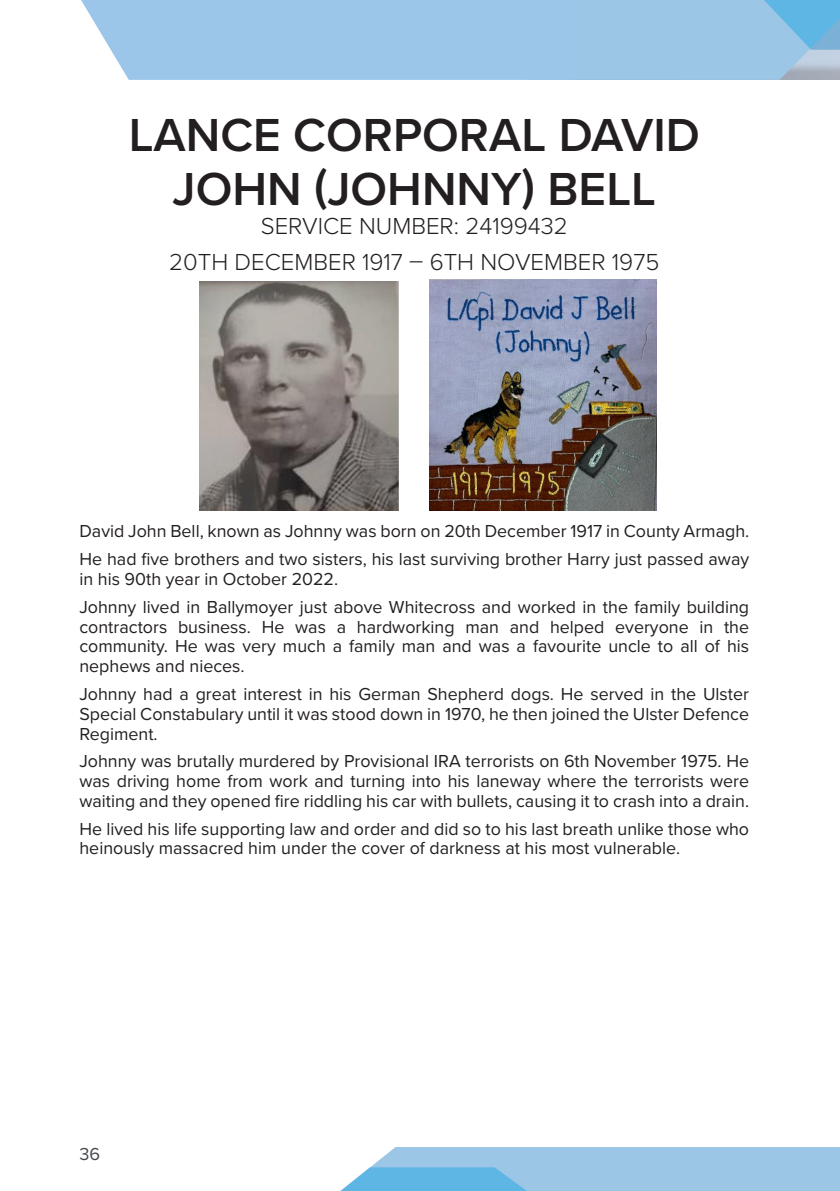
<style>
.page{position:relative;width:840px;height:1191px;background:#fff}
.page>*{position:absolute;margin:0;border:0;box-sizing:border-box;transform-origin:0 0}
.First_Name{font:600 48px/54px "Proxima Nova";color:#231f20;text-align:center}
.Surname{font:300 24px "Proxima Nova";color:#231f20}
.Main_Body{font:18px/19.8px "Proxima Nova";color:#231f20;text-align:justify}
.t1{font:18px "Proxima Nova";color:#45494c}
</style>
<div class="page">
<svg style="left:340px;top:1147px;width:499px;height:44px"></svg>
<div style="left:81px;top:0;width:445px;height:80px;background:#9bc6ea"></div>
<svg style="left:526px;top:0;width:313px;height:80px"></svg>
<img style="left:200px;top:281px;width:199px;height:229px">
<img style="left:429px;top:280px;width:227px;height:230px">
<p class="First_Name" style="left:129px;top:107px;width:572px">LANCE CORPORAL DAVID<br>JOHN (JOHNNY) BELL</p>
<p class="Surname" style="left:260px;top:208px;width:308px">SERVICE NUMBER: 24199432</p>
<p class="Surname" style="left:169px;top:244px;width:491px">20TH DECEMBER 1917 – 6TH NOVEMBER 1975</p>
<p class="Main_Body" style="left:79px;top:521px;width:671px">David John Bell, known as Johnny was born on 20th December 1917 in County Armagh.</p>
<p class="Main_Body" style="left:79px;top:548px;width:670px">He had five brothers and two sisters, his last surviving brother Harry just passed away in his 90th year in October 2022.</p>
<p class="Main_Body" style="left:79px;top:596px;width:670px">Johnny lived in Ballymoyer just above Whitecross and worked in the family building contractors business. He was a hardworking man and helped everyone in the community. He was very much a family man and was a favourite uncle to all of his nephews and nieces.</p>
<p class="Main_Body" style="left:79px;top:683px;width:670px">Johnny had a great interest in his German Shepherd dogs. He served in the Ulster Special Constabulary until it was stood down in 1970, he then joined the Ulster Defence Regiment.</p>
<p class="Main_Body" style="left:79px;top:750px;width:671px">Johnny was brutally murdered by Provisional IRA terrorists on 6th November 1975. He was driving home from work and turning into his laneway where the terrorists were waiting and they opened fire riddling his car with bullets, causing it to crash into a drain.</p>
<p class="Main_Body" style="left:79px;top:818px;width:670px">He lived his life supporting law and order and did so to his last breath unlike those who heinously massacred him under the cover of darkness at his most vulnerable.</p>
<p class="t1" style="left:79px;top:1140px;width:22px">36</p>
</div>
